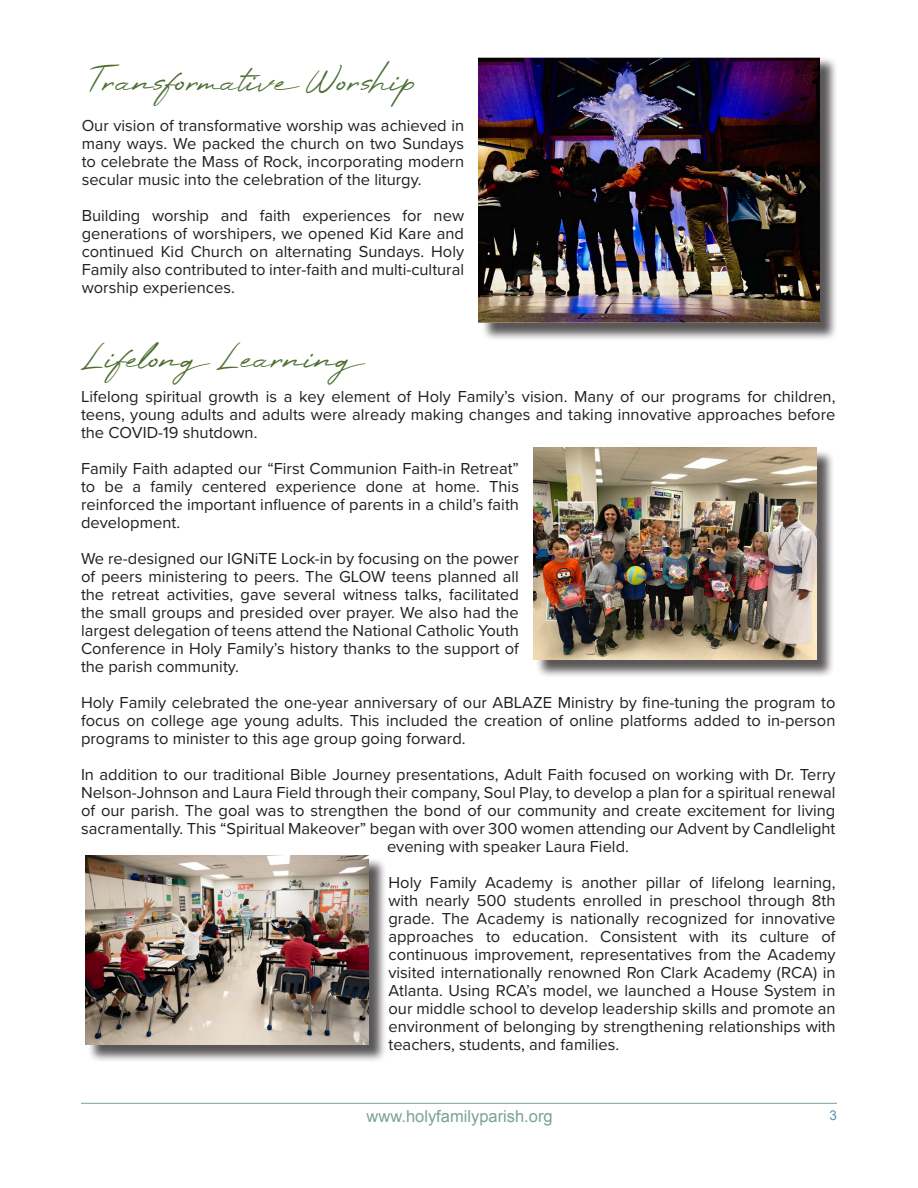
<style>
.page{position:relative;width:918px;height:1188px;background:#fff}
.page>*{position:absolute;margin:0;border:0;box-sizing:border-box;transform-origin:0 0}
.t1{font:33px "High Summit";color:#4c6e32}
.t2{font:16.5px/18px "Proxima Nova";color:#231f20;text-align:justify}
.t3{font:16.5px "Arial";color:#7aa295}
.t4{font:13.5px "Arial";color:#5893b5}
</style>
<div class="page">
<hr style="left:81px;top:1103px;width:756px;height:1px;background:#7aa295">
<div style="left:481px;top:56px;width:358px;height:285px;background:#231f20;opacity:.75"></div>
<img style="left:479px;top:56px;width:341px;height:266px">
<div style="left:88px;top:858px;width:299px;height:205px;background:#231f20;opacity:.75"></div>
<img style="left:85px;top:855px;width:283px;height:189px">
<div style="left:535px;top:449px;width:300px;height:229px;background:#231f20;opacity:.75"></div>
<img style="left:533px;top:447px;width:283px;height:212px">
<p class="t1" style="left:82px;top:59px;width:337px">Transformative Worship</p>
<p class="t2" style="left:82px;top:116px;width:384px">Our vision of transformative worship was achieved in many ways. We packed the church on two Sundays to celebrate the Mass of Rock, incorporating modern secular music into the celebration of the liturgy.</p>
<p class="t2" style="left:82px;top:206px;width:384px">Building worship and faith experiences for new generations of worshipers, we opened Kid Kare and continued Kid Church on alternating Sundays. Holy Family also contributed to inter-faith and multi-cultural worship experiences.</p>
<p class="t1" style="left:81px;top:336px;width:294px">Lifelong Learning</p>
<p class="t2" style="left:81px;top:386px;width:756px">Lifelong spiritual growth is a key element of Holy Family’s vision. Many of our programs for children, teens, young adults and adults were already making changes and taking innovative approaches before the COVID-19 shutdown.</p>
<p class="t2" style="left:81px;top:458px;width:440px">Family Faith adapted our “First Communion Faith-in Retreat” to be a family centered experience done at home. This reinforced the important influence of parents in a child’s faith development.</p>
<p class="t2" style="left:81px;top:548px;width:440px">We re-designed our IGNiTE Lock-in by focusing on the power of peers ministering to peers. The GLOW teens planned all the retreat activities, gave several witness talks, facilitated the small groups and presided over prayer. We also had the largest delegation of teens attend the National Catholic Youth Conference in Holy Family’s history thanks to the support of the parish community.</p>
<p class="t2" style="left:81px;top:692px;width:756px">Holy Family celebrated the one-year anniversary of our ABLAZE Ministry by fine-tuning the program to focus on college age young adults. This included the creation of online platforms added to in-person programs to minister to this age group going forward.</p>
<p class="t2" style="left:81px;top:764px;width:756px">In addition to our traditional Bible Journey presentations, Adult Faith focused on working with Dr. Terry</p>
<p class="t2" style="left:81px;top:782px;width:756px">Nelson-Johnson and Laura Field through their company, Soul Play, to develop a plan for a spiritual renewal</p>
<p class="t2" style="left:81px;top:800px;width:756px">of our parish. The goal was to strengthen the bond of our community and create excitement for living</p>
<p class="t2" style="left:81px;top:818px;width:756px">sacramentally. This “Spiritual Makeover” began with over 300 women attending our Advent by Candlelight</p>
<p class="t2" style="left:387px;top:836px;width:243px">evening with speaker Laura Field.</p>
<p class="t2" style="left:388px;top:872px;width:449px">Holy Family Academy is another pillar of lifelong learning, with nearly 500 students enrolled in preschool through 8th grade. The Academy is nationally recognized for innovative approaches to education. Consistent with its culture of continuous improvement, representatives from the Academy visited internationally renowned Ron Clark Academy (RCA) in Atlanta. Using RCA’s model, we launched a House System in our middle school to develop leadership skills and promote an environment of belonging by strengthening relationships with teachers, students, and families.</p>
<p class="t3" style="left:367px;top:1105px;width:188px">www.holyfamilyparish.org</p>
<p class="t4" style="left:829px;top:1106px;width:9px">3</p>
</div>
